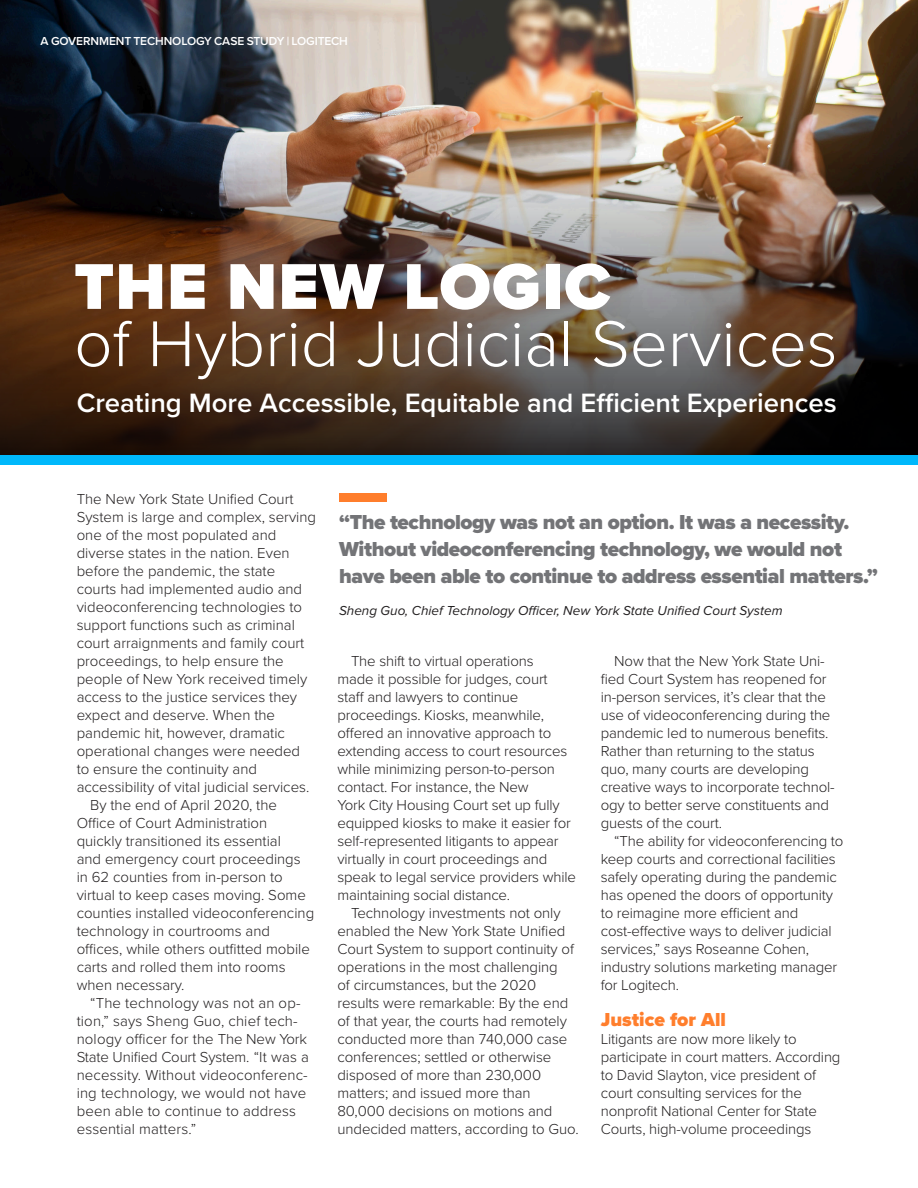
<style>
.page{position:relative;width:918px;height:1188px;background:#fff}
.page>*{position:absolute;margin:0;border:0;box-sizing:border-box;transform-origin:0 0}
.t1{font:300 67.05px/57.3px "Proxima Nova";color:#fff}
.t2{font:600 27.45px "Proxima Nova";color:#fff}
.t3{font:900 21px/27px "Proxima Nova";letter-spacing:-.02em;color:#737477}
.t4{font:900 19.5px "Proxima Nova";color:#ff7e2c}
.t5{font:300 15px/18px "Proxima Nova";letter-spacing:-.005em;color:#221f20}
.t6{font:italic 13.5px "Proxima Nova";color:#221f20}
.BODY{font:600 12px "Proxima Nova";letter-spacing:-.01em;color:#fff}
.s1{font-weight:900}
</style>
<div class="page">
<img style="left:0;top:0;width:918px;height:158px">
<div style="left:339px;top:493px;width:48px;height:9px;background:#ff7e2c"></div>
<img style="left:0;top:158px;width:918px;height:297px">
<div style="left:0;top:455px;width:918px;height:9px;background:#00b8fb"></div>
<p class="BODY" style="left:41px;top:32px;width:309px">A GOVERNMENT TECHNOLOGY CASE STUDY | LOGITECH</p>
<p class="t1" style="left:74px;top:254px;width:765px"><span class="s1">THE NEW LOGIC<br></span>of Hybrid Judicial Services</p>
<p class="t2" style="left:77px;top:382px;width:762px">Creating More Accessible, Equitable and Efficient Experiences</p>
<p class="t5" style="left:77px;top:489px;width:241px">The New York State Unified Court System is large and complex, serving one of the most populated and diverse states in the nation. Even before the pandemic, the state courts had implemented audio and videoconferencing technologies to support functions such as criminal court arraignments and family court proceedings, to help ensure the people of New York received timely access to the justice services they expect and deserve. When the pandemic hit, however, dramatic operational changes were needed to ensure the continuity and accessibility of vital judicial services.</p>
<p class="t5" style="left:77px;top:795px;width:239px;text-indent:14px">By the end of April 2020, the<br>Office of Court Administration quickly transitioned its essential<br>and emergency court proceedings in 62 counties from in-person to virtual to keep cases moving. Some counties installed videoconferencing technology in courtrooms and offices, while others outfitted mobile carts and rolled them into rooms when necessary.</p>
<p class="t5" style="left:77px;top:993px;width:234px;text-indent:14px">“The technology was not an op&shy;tion,” says Sheng Guo, chief tech&shy;nology officer for the The New York<br>State Unified Court System. “It was a necessity. Without videoconferenc&shy;ing technology, we would not have been able to continue to address essential matters.”</p>
<p class="t3" style="left:339px;top:508px;width:540px">“The technology was not an option. It was a necessity.<br>Without videoconferencing technology, we would not have been able to continue to address essential matters.”</p>
<p class="t6" style="left:339px;top:603px;width:445px">Sheng Guo, Chief Technology Officer, New York State Unified Court System</p>
<p class="t5" style="left:338px;top:651px;width:240px;text-indent:14px">The shift to virtual operations<br>made it possible for judges, court staff and lawyers to continue proceedings. Kiosks, meanwhile, offered an innovative approach to extending access to court resources while minimizing person-to-person contact. For instance, the New<br>York City Housing Court set up fully equipped kiosks to make it easier for self-represented litigants to appear virtually in court proceedings and speak to legal service providers while maintaining social distance.</p>
<p class="t5" style="left:338px;top:903px;width:243px;text-indent:14px">Technology investments not only enabled the New York State Unified Court System to support continuity of operations in the most challenging<br>of circumstances, but the 2020 results were remarkable: By the end of that year, the courts had remotely conducted more than 740,000 case conferences; settled or otherwise disposed of more than 230,000 matters; and issued more than 80,000 decisions on motions and undecided matters, according to Guo.</p>
<p class="t5" style="left:601px;top:651px;width:235px;text-indent:14px">Now that the New York State Uni&shy;fied Court System has reopened for in-person services, it’s clear that the use of videoconferencing during the pandemic led to numerous benefits.<br>Rather than returning to the status quo, many courts are developing creative ways to incorporate technol&shy;ogy to better serve constituents and guests of the court.</p>
<p class="t5" style="left:601px;top:831px;width:244px;text-indent:14px">“The ability for videoconferencing to keep courts and correctional facilities safely operating during the pandemic has opened the doors of opportunity to reimagine more efficient and cost-effective ways to deliver judicial services,” says Roseanne Cohen, industry solutions marketing manager for Logitech.</p>
<p class="t4" style="left:601px;top:1005px;width:127px">Justice for All</p>
<p class="t5" style="left:601px;top:1029px;width:241px">Litigants are now more likely to participate in court matters. According to David Slayton, vice president of court consulting services for the nonprofit National Center for State Courts, high-volume proceedings</p>
</div>
